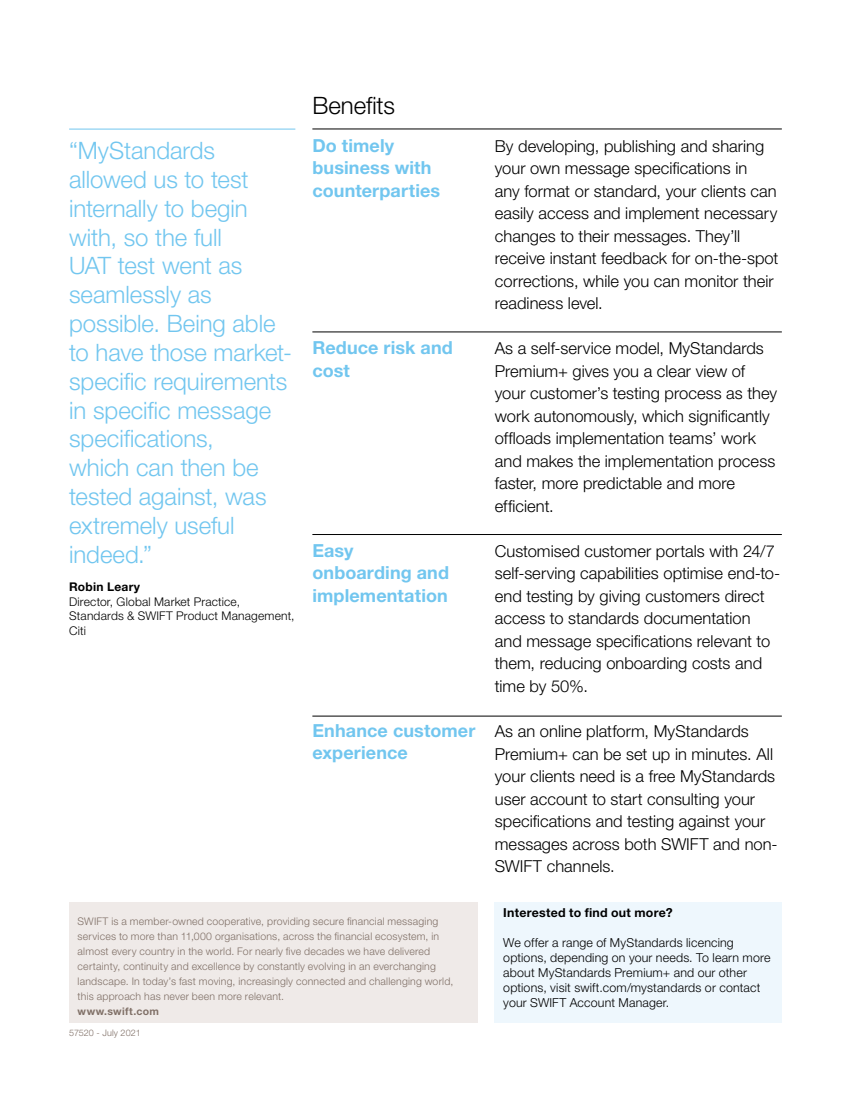
<style>
.page{position:relative;width:851px;height:1106px;background:#fff}
.page>*{position:absolute;margin:0;border:0;box-sizing:border-box;transform-origin:0 0}
.t1{font:300 24px/28.8px "Helvetica Neue LT Std";letter-spacing:-.005em;color:#72c6ef}
.t2{font:300 24px "Helvetica Neue LT Std";color:#000}
.t3{font:700 18px/22.5px "Helvetica Neue LT Std";letter-spacing:.005em;color:#72c6ef}
.t4{font:300 16.5px/22.5px "Helvetica Neue LT Std";color:#000}
.t5{font:300 12.3px/15px "Helvetica Neue LT Std";letter-spacing:.015em;color:#000}
.t6{font:700 12.3px "Helvetica Neue LT Std";letter-spacing:.02em;color:#000}
.t7{font:300 12px/14.4px "Helvetica Neue LT Std";letter-spacing:.015em;color:#000}
.t8{font:700 12px "Helvetica Neue LT Std";letter-spacing:.02em;color:#000}
.t9{font:300 10.5px/15px "Helvetica Neue LT Std";letter-spacing:.02em;color:#807067}
.t10{font:700 10.5px "Helvetica Neue LT Std";letter-spacing:.03em;color:#807067}
.t11{font:300 9px "Helvetica Neue LT Std";letter-spacing:.005em;color:#807067}
</style>
<div class="page">
<hr style="left:312px;top:129px;width:469px;height:1px;background:#000">
<hr style="left:312px;top:331px;width:469px;height:1px;background:#000">
<hr style="left:312px;top:534px;width:469px;height:1px;background:#000">
<hr style="left:312px;top:715px;width:469px;height:1px;background:#000">
<div style="left:69px;top:902px;width:408px;height:14px;background:#efeae8"></div>
<div style="left:69px;top:912px;width:408px;height:94px;background:#efeae8"></div>
<div style="left:69px;top:1002px;width:408px;height:19px;background:#efeae8"></div>
<div style="left:494px;top:902px;width:287px;height:120px;background:#eef7fd"></div>
<hr style="left:69px;top:129px;width:226px;height:1px;background:#72c6ef">
<p class="t1" style="left:69px;top:136px;width:224px">“MyStandards allowed us to test internally to begin with, so the full<br>UAT test went as seamlessly as possible. Being able to have those market&shy;specific requirements in specific message specifications,<br>which can then be tested against, was extremely useful indeed.”</p>
<p class="t8" style="left:69px;top:579px;width:73px">Robin Leary</p>
<p class="t7" style="left:69px;top:594px;width:227px">Director, Global Market Practice,<br>Standards &amp; SWIFT Product Management,<br>Citi</p>
<h1 class="t2" style="left:312px;top:91px;width:84px">Benefits</h1>
<p class="t3" style="left:312px;top:134px;width:129px">Do timely business with counterparties</p>
<p class="t3" style="left:312px;top:336px;width:142px">Reduce risk and cost</p>
<p class="t3" style="left:312px;top:539px;width:138px">Easy onboarding and implementation</p>
<p class="t3" style="left:312px;top:719px;width:164px">Enhance customer experience</p>
<p class="t9" style="left:78px;top:913px;width:377px">SWIFT is a member-owned cooperative, providing secure financial messaging services to more than 11,000 organisations, across the financial ecosystem, in almost every country in the world. For nearly five decades we have delivered certainty, continuity and excellence by constantly evolving in an everchanging landscape. In today’s fast moving, increasingly connected and challenging world, this approach has never been more relevant.</p>
<p class="t10" style="left:78px;top:1004px;width:83px">www.swift.com</p>
<p class="t11" style="left:69px;top:1027px;width:73px">57520 - July 2021</p>
<p class="t4" style="left:494px;top:134px;width:285px">By developing, publishing and sharing your own message specifications in<br>any format or standard, your clients can easily access and implement necessary changes to their messages. They’ll receive instant feedback for on-the-spot corrections, while you can monitor their readiness level.</p>
<p class="t4" style="left:494px;top:337px;width:284px">As a self-service model, MyStandards Premium+ gives you a clear view of your customer’s testing process as they work autonomously, which significantly offloads implementation teams’ work and makes the implementation process faster, more predictable and more efficient.</p>
<p class="t4" style="left:494px;top:539px;width:287px">Customised customer portals with 24/7 self-serving capabilities optimise end-to&shy;end testing by giving customers direct access to standards documentation and message specifications relevant to them, reducing onboarding costs and time by 50%.</p>
<p class="t4" style="left:494px;top:719px;width:284px">As an online platform, MyStandards Premium+ can be set up in minutes. All your clients need is a free MyStandards user account to start consulting your specifications and testing against your messages across both SWIFT and non-SWIFT channels.</p>
<p class="t6" style="left:503px;top:905px;width:171px">Interested to find out more?</p>
<p class="t5" style="left:503px;top:934px;width:268px">We offer a range of MyStandards licencing options, depending on your needs. To learn more about MyStandards Premium+ and our other options, visit swift.com/mystandards or contact your SWIFT Account Manager.</p>
</div>
